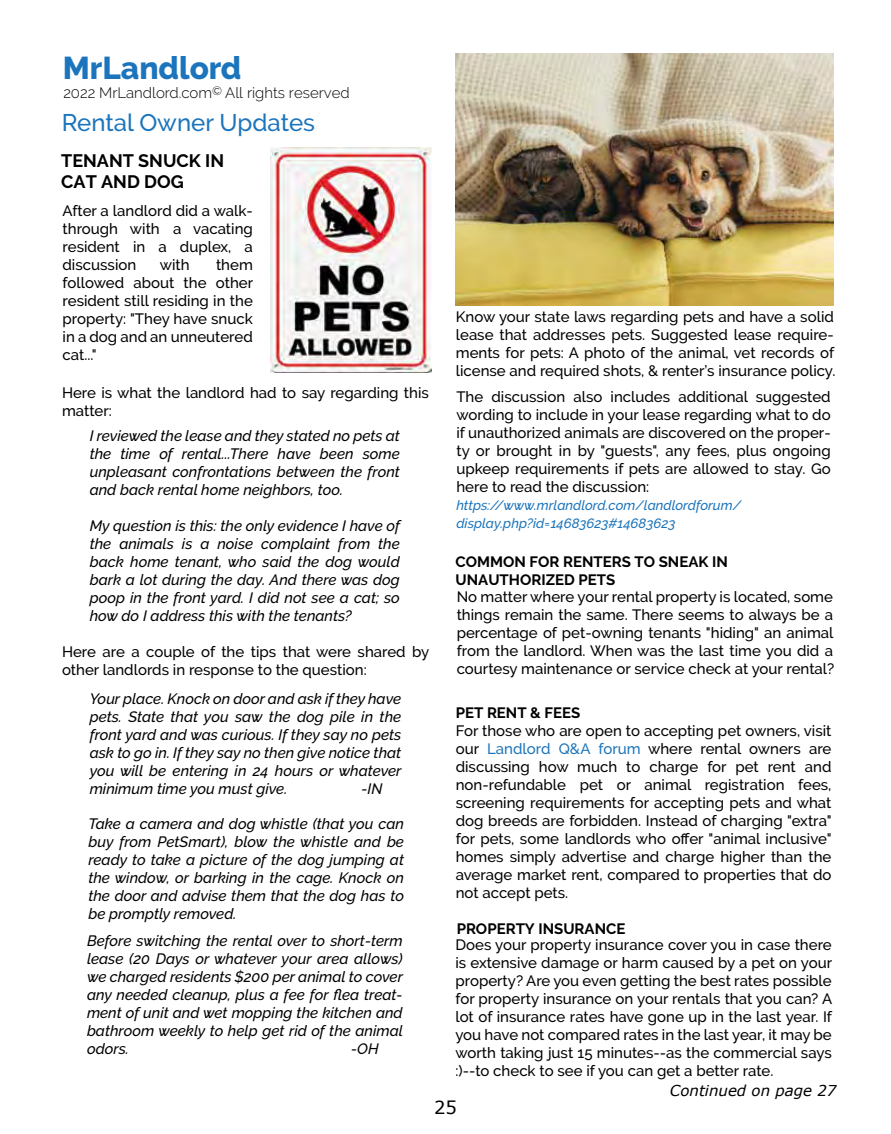
<style>
.page{position:relative;width:891px;height:1134px;background:#fff}
.page>*{position:absolute;margin:0;border:0;box-sizing:border-box;transform-origin:0 0}
.t1{font:800 31.5px "Raleway";color:#1c75bc}
.t2{font:500 24px "Raleway";color:#1c75bc}
.t3{font:700 18px/21.6px "Raleway";color:#000}
.t4{font:18px "Verdana";color:#000}
.t5{font:500 15px/18px "Raleway";color:#000;text-align:justify}
.t6{font:italic 500 15px/18px "Raleway";color:#000;text-align:justify}
.t7{font:700 15px/18px "Raleway";color:#000}
.t8{font:300 15px "Raleway";color:#000}
.t9{font:italic 15px "Verdana";color:#000}
.t10{font:italic 500 13.5px/18px "Raleway";color:#1c75bc}
.s1{color:#1c75bc}
</style>
<div class="page">
<img style="left:456px;top:53px;width:378px;height:253px">
<img style="left:271px;top:147px;width:160px;height:225px">
<h1 class="t1" style="left:63px;top:50px;width:180px">MrLandlord</h1>
<p class="t8" style="left:63px;top:83px;width:288px">2022 MrLandlord.com<sup>©</sup> All rights reserved</p>
<h2 class="t2" style="left:62px;top:109px;width:255px">Rental Owner Updates</h2>
<p class="t3" style="left:61px;top:150px;width:164px">TENANT SNUCK IN<br>CAT AND DOG</p>
<p class="t5" style="left:63px;top:202px;width:192px">After a landlord did a walk&shy;through with a vacating resident in a duplex, a discussion</p>
<p class="t5" style="left:63px;top:256px;width:192px;text-indent:153px">them followed about the other resident still residing in the property: "They have snuck in a dog and an unneutered cat..."</p>
<p class="t5" style="left:160px;top:256px;width:31px">with</p>
<p class="t5" style="left:62px;top:384px;width:368px">Here is what the landlord had to say regarding this matter:</p>
<p class="t6" style="left:90px;top:426px;width:312px">I reviewed the lease and they stated no pets at the time of rental...There have been some unpleasant confrontations between the front and back rental home neighbors, too.</p>
<p class="t6" style="left:90px;top:516px;width:312px">My question is this: the only evidence I have of the animals is a noise complaint from the back home tenant, who said the dog would bark a lot during the day. And there was dog poop in the front yard. I did not see a cat; so how do I address this with the tenants?</p>
<p class="t5" style="left:62px;top:642px;width:369px">Here are a couple of the tips that were shared by other landlords in response to the question:</p>
<p class="t6" style="left:90px;top:690px;width:313px">Your place. Knock on door and ask if they have pets. State that you saw the dog pile in the front yard and was curious. If they say no pets ask to go in. If they say no then give notice that you will be entering in 24 hours or whatever minimum time you must give.</p>
<p class="t6" style="left:361px;top:780px;width:23px">-IN</p>
<p class="t6" style="left:88px;top:814px;width:317px">Take a camera and dog whistle (that you can buy from PetSmart), blow the whistle and be ready to take a picture of the dog jumping at the window, or barking in the cage. Knock on the door and advise them that the dog has to be promptly removed.</p>
<p class="t6" style="left:87px;top:932px;width:318px">Before switching the rental over to short-term lease (20 Days or whatever your area allows) we charged residents $200 per animal to cover any needed cleanup, plus a fee for flea treat&shy;ment of unit and wet mopping the kitchen and bathroom weekly to help get rid of the animal odors.</p>
<p class="t6" style="left:351px;top:1040px;width:29px">-OH</p>
<p class="t5" style="left:456px;top:307px;width:381px">Know your state laws regarding pets and have a solid lease that addresses pets. Suggested lease require&shy;ments for pets: A photo of the animal, vet records of license and required shots, &amp; renter’s insurance policy.</p>
<p class="t5" style="left:456px;top:388px;width:376px">The discussion also includes additional suggested wording to include in your lease regarding what to do if unauthorized animals are discovered on the proper&shy;ty or brought in by "guests", any fees, plus ongoing upkeep requirements if pets are allowed to stay. Go here to read the discussion:</p>
<p class="t10" style="left:456px;top:496px;width:286px">https://www.mrlandlord.com/landlordforum/ display.php?id=14683623#14683623</p>
<p class="t7" style="left:456px;top:552px;width:274px">COMMON FOR RENTERS TO SNEAK IN<br>UNAUTHORIZED PETS</p>
<p class="t5" style="left:457px;top:588px;width:379px">No matter where your rental property is located, some things remain the same. There seems to always be a percentage of pet-owning tenants "hiding" an animal from the landlord. When was the last time you did a courtesy maintenance or service check at your rental?</p>
<p class="t7" style="left:456px;top:704px;width:126px">PET RENT &amp; FEES</p>
<p class="t5" style="left:456px;top:721px;width:377px">For those who are open to accepting pet owners, visit our <span class="s1">Landlord Q&amp;A forum</span> where rental owners are discussing how much to charge for pet rent and non-refundable pet or animal registration fees, screening requirements for accepting pets and what dog breeds are forbidden. Instead of charging "extra" for pets, some landlords who offer "animal inclusive" homes simply advertise and charge higher than the average market rent, compared to properties that do not accept pets.</p>
<p class="t7" style="left:457px;top:920px;width:170px">PROPERTY INSURANCE</p>
<p class="t5" style="left:455px;top:936px;width:378px">Does your property insurance cover you in case there is extensive damage or harm caused by a pet on your property? Are you even getting the best rates possible for property insurance on your rentals that you can? A lot of insurance rates have gone up in the last year. If you have not compared rates in the last year, it may be worth taking just 15 minutes--as the commercial says :)--to check to see if you can get a better rate.</p>
<p class="t4" style="left:434px;top:1096px;width:24px">25</p>
<p class="t9" style="left:670px;top:1081px;width:168px">Continued on page 27</p>
</div>
